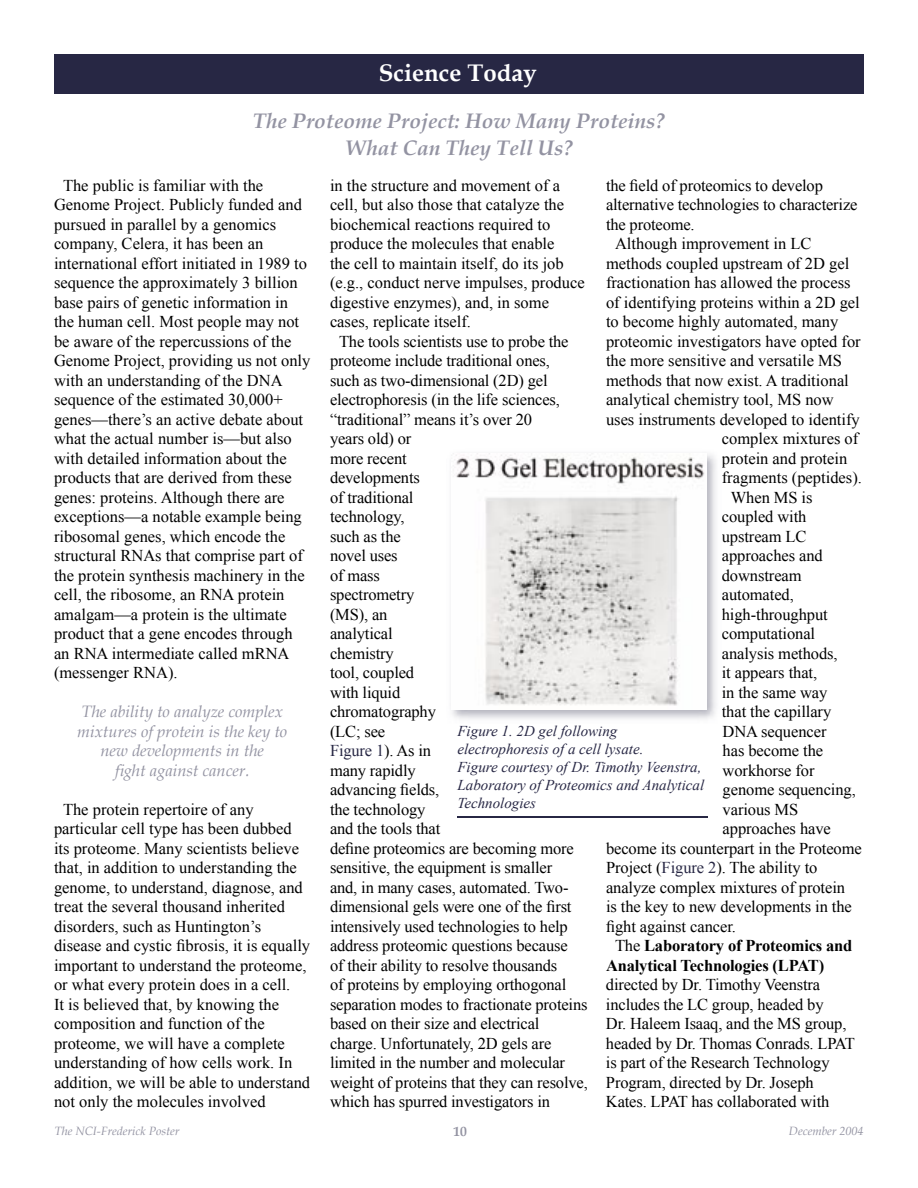
<style>
.page{position:relative;width:918px;height:1188px;background:#fff}
.page>*{position:absolute;margin:0;border:0;box-sizing:border-box;transform-origin:0 0}
.t1{font:700 24px "Book Antiqua";color:#fff}
.t2{font:italic 700 21px/27px "Book Antiqua";color:#9393a2;text-align:center}
.t3{font:16.5px/19.5px "Times New Roman";color:#000}
.t4{font:italic 16.5px/19.5px "Book Antiqua";color:#9393a2;text-align:center}
.t5{font:700 16.5px "Times New Roman";letter-spacing:-.01em;color:#000}
.t6{font:16.5px "Times New Roman";letter-spacing:-.01em;color:#272744}
.t7{font:italic 15px/18px "Times New Roman";color:#272744}
.t8{font:700 13.5px "Book Antiqua";color:#9393a2}
.t9{font:italic 12px "Book Antiqua";color:#9393a2}
.s1{color:#000}
.s2{color:#272744}
.s3{font-weight:400}
</style>
<div class="page">
<div style="left:54px;top:54px;width:810px;height:40px;background:#272744"></div>
<img style="left:452px;top:453px;width:264px;height:266px">
<img style="left:452px;top:454px;width:255px;height:255px">
<hr style="left:457px;top:816px;width:251px;height:1px;background:#272744">
<h1 class="t1" style="left:379px;top:57px;width:159px">Science Today</h1>
<p class="t2" style="left:253px;top:107px;width:413px">The Proteome Project: How Many Proteins?<br>What Can They Tell Us?</p>
<p class="t3" style="left:54px;top:175px;width:258px;text-indent:9px">The public is familiar with the Genome Project. Publicly funded and pursued in parallel by a genomics company, Celera, it has been an international effort initiated in 1989 to sequence the approximately 3 billion base pairs of genetic information in the human cell. Most people may not be aware of the repercussions of the Genome Project, providing us not only with an understanding of the DNA sequence of the estimated 30,000+ genes—there’s an active debate about what the actual number is—but also with detailed information about the products that are derived from these genes: proteins. Although there are exceptions—a notable example being ribosomal genes, which encode the structural RNAs that comprise part of the protein synthesis machinery in the cell, the ribosome, an RNA protein amalgam—a protein is the ultimate product that a gene encodes through an RNA intermediate called mRNA (messenger RNA).</p>
<p class="t4" style="left:77px;top:701px;width:211px">The ability to analyze complex mixtures of protein is the key to new developments in the<br>fight against cancer.</p>
<p class="t3" style="left:54px;top:799px;width:258px;text-indent:9px">The protein repertoire of any particular cell type has been dubbed its proteome. Many scientists believe that, in addition to understanding the genome, to understand, diagnose, and treat the several thousand inherited disorders, such as Huntington’s disease and cystic fibrosis, it is equally important to understand the proteome, or what every protein does in a cell.<br>It is believed that, by knowing the composition and function of the proteome, we will have a complete understanding of how cells work. In addition, we will be able to understand not only the molecules involved</p>
<p class="t3" style="left:330px;top:175px;width:232px">in the structure and movement of a</p>
<p class="t3" style="left:330px;top:194px;width:236px">cell, but also those that catalyze the</p>
<p class="t3" style="left:330px;top:214px;width:222px">biochemical reactions required to</p>
<p class="t3" style="left:330px;top:233px;width:226px">produce the molecules that enable</p>
<p class="t3" style="left:330px;top:253px;width:235px">the cell to maintain itself, do its job</p>
<p class="t3" style="left:330px;top:272px;width:256px">(e.g., conduct nerve impulses, produce</p>
<p class="t3" style="left:330px;top:292px;width:221px">digestive enzymes), and, in some</p>
<p class="t3" style="left:330px;top:311px;width:143px">cases, replicate itself.</p>
<p class="t3" style="left:339px;top:331px;width:231px">The tools scientists use to probe the</p>
<p class="t3" style="left:330px;top:350px;width:222px">proteome include traditional ones,</p>
<p class="t3" style="left:330px;top:370px;width:219px">such as two-dimensional (2D) gel</p>
<p class="t3" style="left:330px;top:389px;width:231px">electrophoresis (in the life sciences,</p>
<p class="t3" style="left:330px;top:409px;width:204px">“traditional” means it’s over 20</p>
<p class="t3" style="left:330px;top:428px;width:83px">years old) or</p>
<p class="t3" style="left:330px;top:448px;width:78px">more recent</p>
<p class="t3" style="left:330px;top:467px;width:91px">developments</p>
<p class="t3" style="left:330px;top:487px;width:85px">of traditional</p>
<p class="t3" style="left:330px;top:506px;width:76px">technology,</p>
<p class="t3" style="left:330px;top:526px;width:72px">such as the</p>
<p class="t3" style="left:330px;top:545px;width:69px">novel uses</p>
<p class="t3" style="left:330px;top:565px;width:51px">of mass</p>
<p class="t3" style="left:330px;top:584px;width:86px">spectrometry</p>
<p class="t3" style="left:330px;top:604px;width:59px">(MS), an</p>
<p class="t3" style="left:330px;top:623px;width:64px">analytical</p>
<p class="t3" style="left:330px;top:643px;width:65px">chemistry</p>
<p class="t3" style="left:330px;top:662px;width:86px">tool, coupled</p>
<p class="t3" style="left:330px;top:682px;width:72px">with liquid</p>
<p class="t3" style="left:330px;top:701px;width:107px">chromatography</p>
<p class="t3" style="left:330px;top:721px;width:57px">(LC; see</p>
<p class="t6" style="left:330px;top:739px;width:103px">Figure 1<span class="s1">). As in</span></p>
<p class="t3" style="left:330px;top:760px;width:87px">many rapidly</p>
<p class="t3" style="left:330px;top:779px;width:111px">advancing fields,</p>
<p class="t3" style="left:330px;top:799px;width:97px">the technology</p>
<p class="t3" style="left:330px;top:818px;width:112px">and the tools that</p>
<p class="t3" style="left:330px;top:838px;width:245px">define proteomics are becoming more</p>
<p class="t3" style="left:330px;top:857px;width:224px">sensitive, the equipment is smaller</p>
<p class="t3" style="left:330px;top:877px;width:240px">and, in many cases, automated. Two-</p>
<p class="t3" style="left:330px;top:896px;width:243px">dimensional gels were one of the first</p>
<p class="t3" style="left:330px;top:916px;width:239px">intensively used technologies to help</p>
<p class="t3" style="left:330px;top:935px;width:239px">address proteomic questions because</p>
<p class="t3" style="left:330px;top:955px;width:229px">of their ability to resolve thousands</p>
<p class="t3" style="left:330px;top:974px;width:238px">of proteins by employing orthogonal</p>
<p class="t3" style="left:330px;top:994px;width:259px">separation modes to fractionate proteins</p>
<p class="t3" style="left:330px;top:1013px;width:211px">based on their size and electrical</p>
<p class="t3" style="left:330px;top:1033px;width:223px">charge. Unfortunately, 2D gels are</p>
<p class="t3" style="left:330px;top:1052px;width:236px">limited in the number and molecular</p>
<p class="t3" style="left:330px;top:1072px;width:259px">weight of proteins that they can resolve,</p>
<p class="t3" style="left:330px;top:1091px;width:222px">which has spurred investigators in</p>
<p class="t3" style="left:606px;top:175px;width:218px">the field of proteomics to develop</p>
<p class="t3" style="left:606px;top:194px;width:253px">alternative technologies to characterize</p>
<p class="t3" style="left:606px;top:214px;width:90px">the proteome.</p>
<p class="t3" style="left:615px;top:233px;width:198px">Although improvement in LC</p>
<p class="t3" style="left:606px;top:253px;width:245px">methods coupled upstream of 2D gel</p>
<p class="t3" style="left:606px;top:272px;width:246px">fractionation has allowed the process</p>
<p class="t3" style="left:606px;top:292px;width:255px">of identifying proteins within a 2D gel</p>
<p class="t3" style="left:606px;top:311px;width:234px">to become highly automated, many</p>
<p class="t3" style="left:606px;top:331px;width:256px">proteomic investigators have opted for</p>
<p class="t3" style="left:606px;top:350px;width:238px">the more sensitive and versatile MS</p>
<p class="t3" style="left:606px;top:370px;width:244px">methods that now exist. A traditional</p>
<p class="t3" style="left:606px;top:389px;width:229px">analytical chemistry tool, MS now</p>
<p class="t3" style="left:606px;top:409px;width:255px">uses instruments developed to identify</p>
<p class="t3" style="left:722px;top:428px;width:138px">complex mixtures of</p>
<p class="t3" style="left:722px;top:448px;width:127px">protein and protein</p>
<p class="t3" style="left:722px;top:467px;width:142px">fragments (peptides).</p>
<p class="t3" style="left:731px;top:487px;width:83px">When MS is</p>
<p class="t3" style="left:722px;top:506px;width:86px">coupled with</p>
<p class="t3" style="left:722px;top:526px;width:86px">upstream LC</p>
<p class="t3" style="left:722px;top:545px;width:103px">approaches and</p>
<p class="t3" style="left:722px;top:565px;width:81px">downstream</p>
<p class="t3" style="left:722px;top:584px;width:74px">automated,</p>
<p class="t3" style="left:722px;top:604px;width:108px">high-throughput</p>
<p class="t3" style="left:722px;top:623px;width:95px">computational</p>
<p class="t3" style="left:722px;top:643px;width:118px">analysis methods,</p>
<p class="t3" style="left:722px;top:662px;width:97px">it appears that,</p>
<p class="t3" style="left:722px;top:682px;width:107px">in the same way</p>
<p class="t3" style="left:722px;top:701px;width:111px">that the capillary</p>
<p class="t3" style="left:723px;top:721px;width:105px">DNA sequencer</p>
<p class="t3" style="left:723px;top:740px;width:102px">has become the</p>
<p class="t3" style="left:723px;top:760px;width:94px">workhorse for</p>
<p class="t3" style="left:723px;top:779px;width:135px">genome sequencing,</p>
<p class="t3" style="left:723px;top:799px;width:77px">various MS</p>
<p class="t3" style="left:723px;top:818px;width:110px">approaches have</p>
<p class="t3" style="left:606px;top:838px;width:257px">become its counterpart in the Proteome</p>
<p class="t3" style="left:606px;top:857px;width:213px">Project (<span class="s2">Figure 2</span>). The ability to</p>
<p class="t3" style="left:606px;top:877px;width:241px">analyze complex mixtures of protein</p>
<p class="t3" style="left:606px;top:896px;width:247px">is the key to new developments in the</p>
<p class="t3" style="left:606px;top:916px;width:131px">fight against cancer.</p>
<p class="t5" style="left:615px;top:934px;width:239px"><span class="s3">The</span> Laboratory of Proteomics and</p>
<p class="t5" style="left:606px;top:954px;width:220px">Analytical Technologies (LPAT)</p>
<p class="t3" style="left:606px;top:974px;width:250px">directed by Dr. Timothy Veenstra includes the LC group, headed by<br>Dr. Haleem Isaaq, and the MS group, headed by Dr. Thomas Conrads. LPAT is part of the Research Technology Program, directed by Dr. Joseph Kates. LPAT has collaborated with</p>
<p class="t7" style="left:457px;top:722px;width:248px">Figure 1. 2D gel following electrophoresis of a cell lysate.<br>Figure courtesy of Dr. Timothy Veenstra,<br>Laboratory of Proteomics and Analytical<br>Technologies</p>
<p class="t9" style="left:54px;top:1123px;width:126px">The NCI-Frederick Poster</p>
<p class="t8" style="left:454px;top:1123px;width:15px">10</p>
<p class="t9" style="left:789px;top:1123px;width:76px">December 2004</p>
</div>
